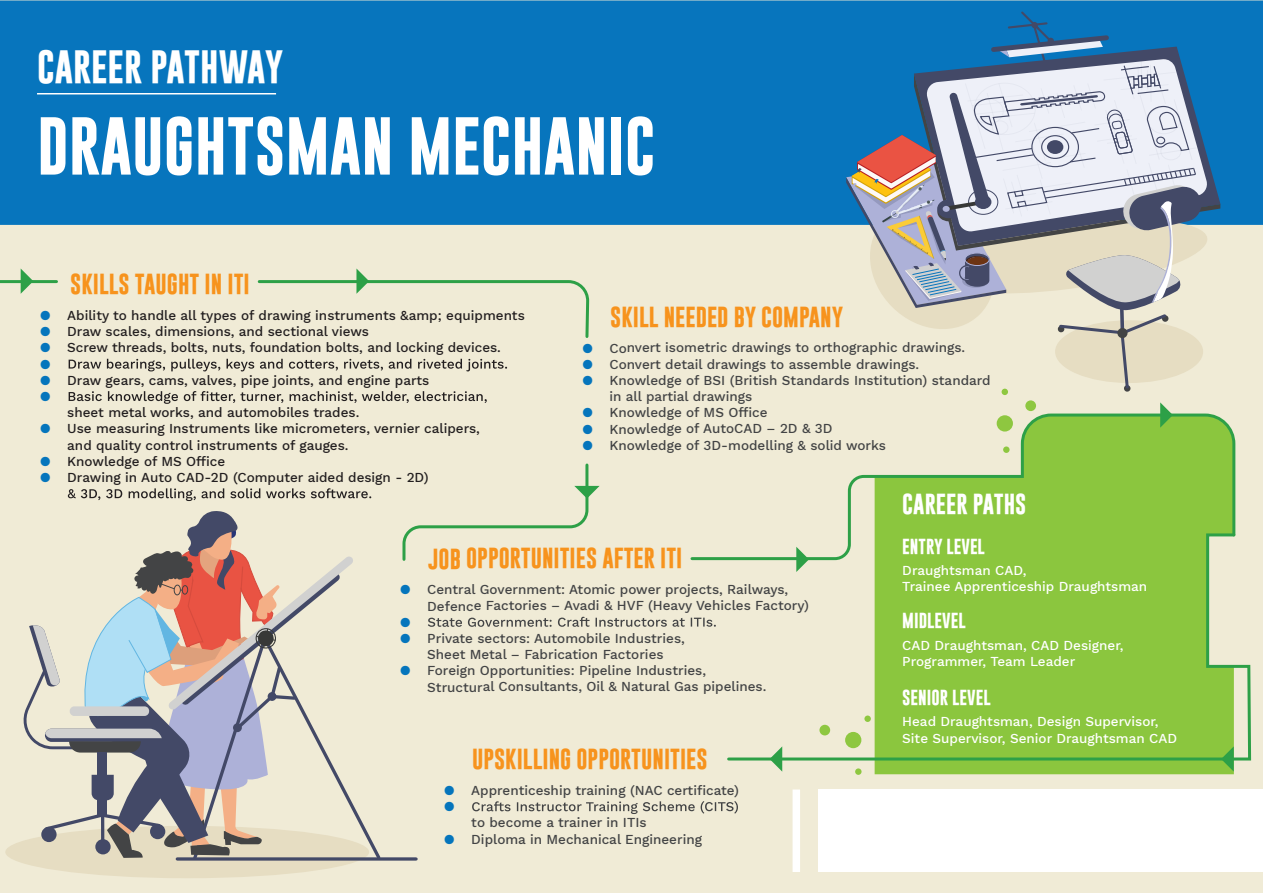
<style>
.page{position:relative;width:1263px;height:893px;background:#fff}
.page>*{position:absolute;margin:0;border:0;box-sizing:border-box;transform-origin:0 0}
.t1{font:700 58.72px "Gobold";color:#fff}
.t2{font:700 33.83px "Gobold";color:#fff}
.t3{font:700 21px "Gobold";color:#f7931d}
.t4{font:700 21px "Gobold";color:#fff}
.t5{font:700 15.75px "Gobold";color:#fff}
.t6{font:500 13.5px/16.2px "Work Sans";color:#434445}
.t7{font:500 13.5px/16.2px "Work Sans";color:#231f20}
.t8{font:500 13.5px/16.2px "Work Sans";color:#fff}
.t9{font:500 13.5px "Work Sans";color:#0575bc}
.s1{color:#0575bc}
</style>
<div class="page">
<div style="left:0;top:225px;width:1263px;height:668px;background:#f0ebd6"></div>
<div style="left:0;top:0;width:1263px;height:225px;background:#0775bd"></div>
<hr style="left:37px;top:93px;width:239px;height:1px;background:#fff">
<svg style="left:1209px;top:74px;width:11px;height:177px;background:#327fb2"></svg>
<svg style="left:846px;top:10px;width:363px;height:382px;background:#a6b7c3"></svg>
<svg style="left:69px;top:359px;width:438px;height:12px;background:#bfbaaa"></svg>
<svg style="left:69px;top:391px;width:418px;height:13px;background:#c2bdad"></svg>
<svg style="left:68px;top:488px;width:303px;height:13px;background:#c2bdad"></svg>
<svg style="left:428px;top:617px;width:288px;height:10px;background:#bfbcad"></svg>
<svg style="left:472px;top:801px;width:266px;height:13px;background:#c9c5b5"></svg>
<div style="left:5px;top:826px;width:364px;height:52px;background:#e6ddc2;border-radius:50%"></div>
<svg style="left:383px;top:857px;width:33px;height:4px"></svg>
<svg style="left:21px;top:511px;width:362px;height:352px;background:#cdc4bb"></svg>
<div style="left:792px;top:789px;width:8px;height:83px;background:#fff"></div>
<div style="left:818px;top:789px;width:445px;height:82px;background:#fff"></div>
<hr style="left:0;top:280px;width:57px;height:3px;background:#2da047">
<svg style="left:21px;top:268px;width:12px;height:26px"></svg>
<div style="left:256px;top:268px;width:334px;height:72px;background:#f0ebd6"></div>
<div style="left:401px;top:462px;width:199px;height:100px;background:#f0ebd6"></div>
<svg style="left:770px;top:762px;width:12px;height:10px"></svg>
<div style="left:855px;top:768px;width:6px;height:7px;background:#8ec740;border-radius:50%"></div>
<div style="left:875px;top:762px;width:359px;height:12px;background:#8bc63e"></div>
<svg style="left:726px;top:532px;width:526px;height:230px;background:#aad170"></svg>
<svg style="left:689px;top:412px;width:548px;height:150px;background:#b7d684"></svg>
<svg style="left:1160px;top:402px;width:13px;height:26px"></svg>
<svg style="left:1221px;top:746px;width:13px;height:26px"></svg>
<div style="left:1003px;top:446px;width:6px;height:7px;background:#8ec740;border-radius:50%"></div>
<div style="left:1001px;top:389px;width:7px;height:6px;background:#8ec740;border-radius:50%"></div>
<div style="left:997px;top:415px;width:16px;height:17px;background:#8ec740;border-radius:50%"></div>
<div style="left:1025px;top:400px;width:11px;height:11px;background:#8ec740;border-radius:50%"></div>
<h2 class="t2" style="left:37px;top:45px;width:248px">CAREER PATHWAY</h2>
<h1 class="t1" style="left:37px;top:108px;width:620px">DRAUGHTSMAN MECHANIC</h1>
<h3 class="t3" style="left:70px;top:270px;width:181px">SKILLS TAUGHT IN ITI</h3>
<p class="t7" style="left:40px;top:307px;width:486px"><span class="s1">●</span> Ability to handle all types of drawing instruments &amp;amp; equipments</p>
<p class="t7" style="left:40px;top:323px;width:330px"><span class="s1">●</span> Draw scales, dimensions, and sectional views</p>
<p class="t7" style="left:40px;top:339px;width:462px"><span class="s1">●</span> Screw threads, bolts, nuts, foundation bolts, and locking devices. <span class="s1">●</span></p>
<p class="t7" style="left:40px;top:371px;width:390px"><span class="s1">●</span> Draw gears, cams, valves, pipe joints, and engine parts <span class="s1">●</span></p>
<p class="t7" style="left:67px;top:404px;width:294px">sheet metal works, and automobiles trades.</p>
<p class="t7" style="left:67px;top:420px;width:414px;text-indent:-27px"><span class="s1">●</span> Use measuring Instruments like micrometers, vernier calipers, and quality control instruments of gauges.</p>
<p class="t7" style="left:40px;top:452px;width:187px"><span class="s1">●</span> Knowledge of MS Office</p>
<p class="t7" style="left:40px;top:469px;width:390px"><span class="s1">●</span> Drawing in Auto CAD-2D (Computer aided design - 2D)</p>
<h3 class="t3" style="left:610px;top:303px;width:235px">SKILL NEEDED BY COMPANY</h3>
<p class="t6" style="left:582px;top:339px;width:384px"><span class="s1">●</span> Convert isometric drawings to orthographic drawings.</p>
<p class="t6" style="left:582px;top:355px;width:338px"><span class="s1">●</span> Convert detail drawings to assemble drawings.</p>
<p class="t6" style="left:609px;top:371px;width:383px;text-indent:-27px"><span class="s1">●</span> Knowledge of BSI (British Standards Institution) standard in all partial drawings</p>
<p class="t6" style="left:582px;top:404px;width:187px"><span class="s1">●</span> Knowledge of MS Office</p>
<p class="t6" style="left:582px;top:420px;width:252px"><span class="s1">●</span> Knowledge of AutoCAD – 2D &amp; 3D</p>
<p class="t6" style="left:582px;top:436px;width:305px"><span class="s1">●</span> Knowledge of 3D-modelling &amp; solid works</p>
<h3 class="t4" style="left:902px;top:490px;width:125px">CAREER PATHS</h3>
<h3 class="t3" style="left:428px;top:545px;width:256px">JOB OPPORTUNITIES AFTER ITI</h3>
<p class="t6" style="left:427px;top:581px;width:383px;text-indent:-27px"><span class="s1">●</span> Central Government: Atomic power projects, Railways,<br>Defence Factories – Avadi &amp; HVF (Heavy Vehicles Factory)</p>
<p class="t9" style="left:400px;top:612px;width:12px">●</p>
<p class="t6" style="left:400px;top:630px;width:286px;text-align:center"><span class="s1">●</span> Private sectors: Automobile Industries,<br>Sheet Metal – Fabrication Factories</p>
<p class="t6" style="left:427px;top:662px;width:341px;text-indent:-27px"><span class="s1">●</span> Foreign Opportunities: Pipeline Industries,<br>Structural Consultants, Oil &amp; Natural Gas pipelines.</p>
<h3 class="t3" style="left:472px;top:745px;width:237px">UPSKILLING OPPORTUNITIES</h3>
<p class="t6" style="left:444px;top:782px;width:296px"><span class="s1">●</span> Apprenticeship training (NAC certificate) <span class="s1">●</span></p>
<p class="t6" style="left:471px;top:814px;width:177px">to become a trainer in ITIs</p>
<p class="t6" style="left:444px;top:830px;width:259px"><span class="s1">●</span> Diploma in Mechanical Engineering</p>
<p class="t5" style="left:902px;top:536px;width:84px">ENTRY LEVEL</p>
<p class="t8" style="left:902px;top:562px;width:246px">Draughtsman CAD,<br>Trainee Apprenticeship Draughtsman</p>
<p class="t5" style="left:902px;top:610px;width:65px">MIDLEVEL</p>
<p class="t8" style="left:902px;top:636px;width:223px">CAD Draughtsman, CAD Designer,<br>Programmer, Team Leader</p>
<p class="t5" style="left:902px;top:687px;width:90px">SENIOR LEVEL</p>
<p class="t8" style="left:902px;top:713px;width:276px">Head Draughtsman, Design Supervisor,<br>Site Supervisor, Senior Draughtsman CAD</p>
</div>
